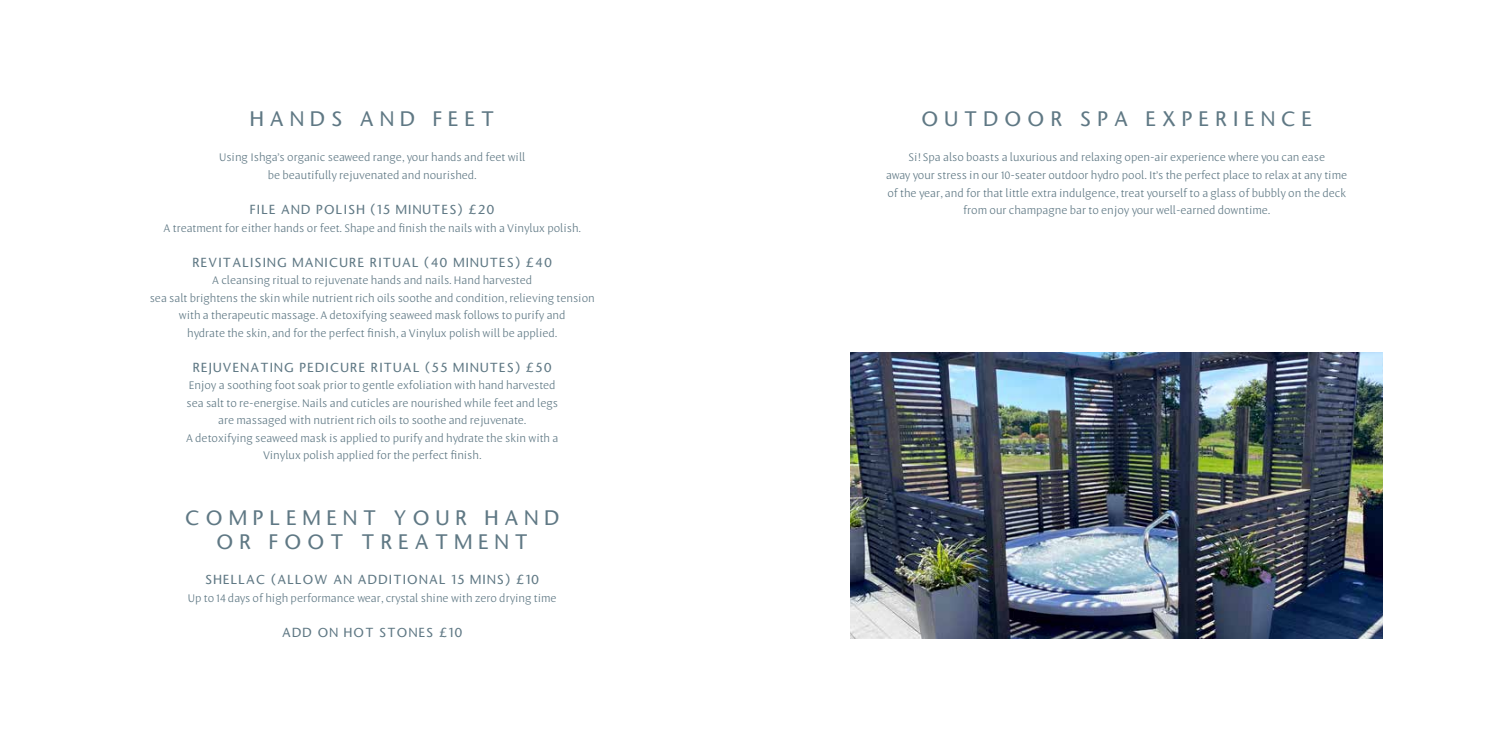
<style>
.page{position:relative;width:1489px;height:745px;background:#fff}
.page>*{position:absolute;margin:0;border:0;box-sizing:border-box;transform-origin:0 0}
.t1{font:500 20px/24px "Stone Sans";letter-spacing:.31em;color:#5f7884;text-align:center}
.t2{font:300 12.5px/17.5px "Leksa Sans";color:#5f7884;text-align:center}
.t3{font:500 12.5px "Stone Sans";letter-spacing:.1em;color:#5f7884}
</style>
<div class="page">
<img style="left:850px;top:353px;width:532px;height:285px">
<h1 class="t1" style="left:250px;top:107px;width:245px">HANDS AND FEET</h1>
<p class="t2" style="left:219px;top:149px;width:308px">Using Ishga’s organic seaweed range, your hands and feet will be beautifully rejuvenated and nourished.</p>
<p class="t3" style="left:250px;top:201px;width:246px">FILE AND POLISH (15 MINUTES) £20</p>
<p class="t2" style="left:164px;top:219px;width:419px">A treatment for either hands or feet. Shape and finish the nails with a Vinylux polish.</p>
<p class="t3" style="left:192px;top:254px;width:361px">REVITALISING MANICURE RITUAL (40 MINUTES) £40</p>
<p class="t2" style="left:150px;top:271px;width:446px">A cleansing ritual to rejuvenate hands and nails. Hand harvested<br>sea salt brightens the skin while nutrient rich oils soothe and condition, relieving tension with a therapeutic massage. A detoxifying seaweed mask follows to purify and<br>hydrate the skin, and for the perfect finish, a Vinylux polish will be applied.</p>
<p class="t3" style="left:193px;top:359px;width:360px">REJUVENATING PEDICURE RITUAL (55 MINUTES) £50</p>
<p class="t2" style="left:186px;top:376px;width:374px">Enjoy a soothing foot soak prior to gentle exfoliation with hand harvested sea salt to re-energise. Nails and cuticles are nourished while feet and legs are massaged with nutrient rich oils to soothe and rejuvenate.<br>A detoxifying seaweed mask is applied to purify and hydrate the skin with a Vinylux polish applied for the perfect finish.</p>
<h1 class="t1" style="left:185px;top:505px;width:376px">COMPLEMENT YOUR HAND<br>OR FOOT TREATMENT</h1>
<p class="t3" style="left:205px;top:571px;width:335px">SHELLAC (ALLOW AN ADDITIONAL 15 MINS) £10</p>
<p class="t2" style="left:188px;top:588px;width:370px">Up to 14 days of high performance wear, crystal shine with zero drying time</p>
<p class="t3" style="left:282px;top:623px;width:182px">ADD ON HOT STONES £10</p>
<h1 class="t1" style="left:921px;top:107px;width:392px">OUTDOOR SPA EXPERIENCE</h1>
<p class="t2" style="left:886px;top:149px;width:462px">Si! Spa also boasts a luxurious and relaxing open-air experience where you can ease<br>away your stress in our 10-seater outdoor hydro pool. It’s the perfect place to relax at any time of the year, and for that little extra indulgence, treat yourself to a glass of bubbly on the deck from our champagne bar to enjoy your well-earned downtime.</p>
</div>
